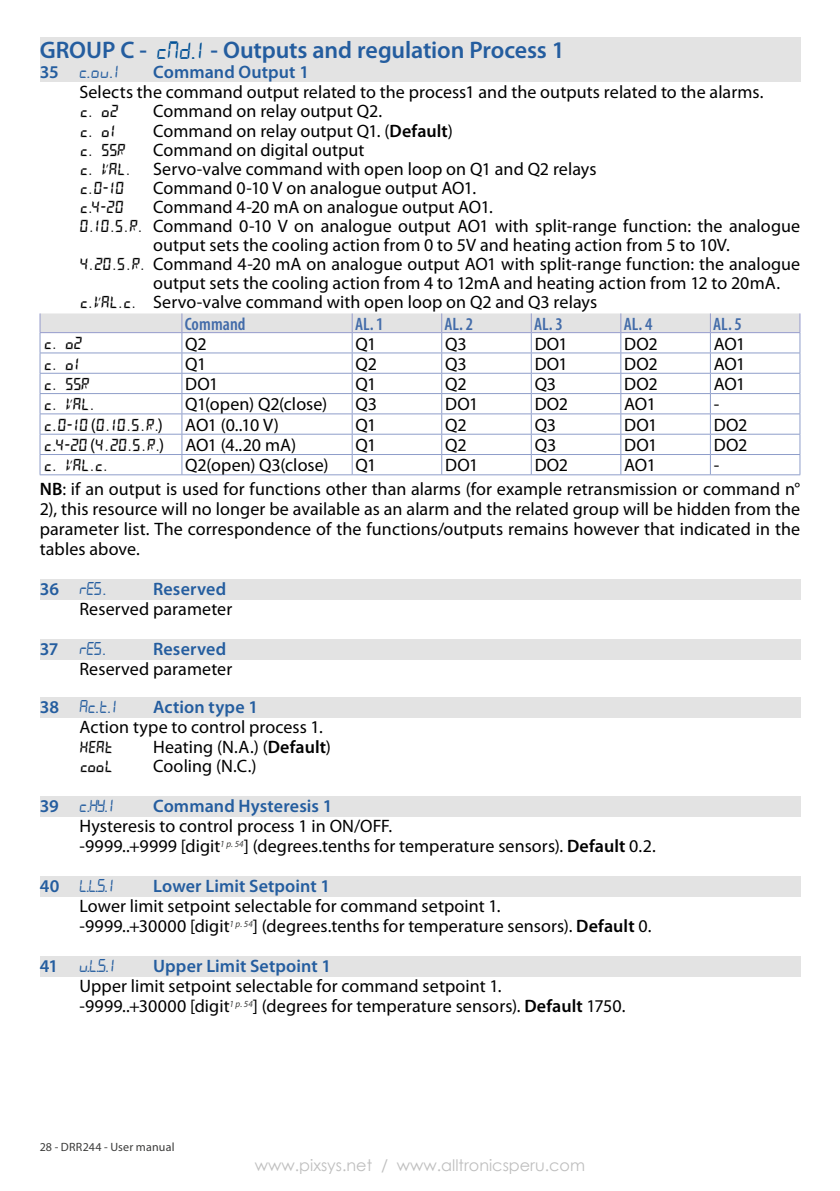
<style>
.page{position:relative;width:840px;height:1191px;background:#fff}
.page>*{position:absolute;margin:0;border:0;box-sizing:border-box;transform-origin:0 0}
.t1{font:600 24px "Myriad Pro";letter-spacing:-.005em;color:#245d9f}
.t2{font:18px/20px "Myriad Pro";letter-spacing:.005em;color:#000}
.t3{font:600 18px "Myriad Pro";letter-spacing:.005em;color:#245d9f}
.t4{font:18px "Pix 7 Segs";letter-spacing:-.1em;color:#245d9f;scale:.95 1}
.t5{font:600 condensed 18px "Myriad Pro";color:#426ba9}
.t6{font:17px "Pixsys 11 Segs";letter-spacing:-.06em;color:#000}
.t7{font:16px "Century Gothic";color:#bfbfbf}
.t8{font:12px "Myriad Pro";letter-spacing:.015em;color:#3c3c3b}
.s1{font-family:"Pix 7 Segs";font-weight:400;color:#005095}
.s2{font-family:"Myriad Pro";font-weight:600}
.s3{font-weight:600}
.s4{font-family:"Pixsys 11 Segs";font-size:17px}
.s5{font-family:"Myriad Pro";font-size:18px}
</style>
<div class="page">
<div style="left:40px;top:37px;width:759px;height:27px;background:#e3e3e3"></div>
<div style="left:40px;top:61px;width:759px;height:21px;background:#e3e3e3"></div>
<div style="left:40px;top:579px;width:759px;height:20px;background:#e3e3e3"></div>
<div style="left:40px;top:639px;width:759px;height:20px;background:#e3e3e3"></div>
<div style="left:40px;top:697px;width:759px;height:20px;background:#e3e3e3"></div>
<div style="left:40px;top:796px;width:759px;height:20px;background:#e3e3e3"></div>
<div style="left:40px;top:876px;width:759px;height:20px;background:#e3e3e3"></div>
<div style="left:40px;top:956px;width:759px;height:20px;background:#e3e3e3"></div>
<hr style="left:182px;top:474px;width:170px;height:1px;background:#8f9eca">
<hr style="left:352px;top:474px;width:89px;height:1px;background:#8f9eca">
<hr style="left:441px;top:474px;width:90px;height:1px;background:#8f9eca">
<hr style="left:531px;top:474px;width:89px;height:1px;background:#8f9eca">
<hr style="left:620px;top:474px;width:90px;height:1px;background:#8f9eca">
<hr style="left:710px;top:474px;width:89px;height:1px;background:#8f9eca">
<svg style="left:40px;top:313px;width:760px;height:161px"></svg>
<hr style="left:40px;top:474px;width:142px;height:1px;background:#8f9eca">
<h1 class="t1" style="left:40px;top:36px;width:526px">GROUP C - <span class="s1">cmd.1</span> - Outputs and regulation Process 1</h1>
<p class="t4" style="left:40px;top:61px;width:84px"><span class="s2">35</span> c.ou.1</p>
<p class="t3" style="left:153px;top:62px;width:157px">Command Output 1</p>
<p class="t2" style="left:79px;top:82px;width:685px">Selects the command output related to the process1 and the outputs related to the alarms.</p>
<p class="t6" style="left:79px;top:101px;width:41px">c. o2</p>
<p class="t2" style="left:153px;top:101px;width:230px">Command on relay output Q2.</p>
<p class="t6" style="left:79px;top:121px;width:40px">c. o1</p>
<p class="t2" style="left:153px;top:121px;width:301px">Command on relay output Q1. (<span class="s3">Default</span>)</p>
<p class="t6" style="left:79px;top:140px;width:48px">c. SSr</p>
<p class="t2" style="left:79px;top:141px;width:518px;line-height:19px;text-indent:74px">Command on digital output<br><span class="s4">c. vAL.</span> Servo-valve command with open loop on Q1 and Q2 relays</p>
<p class="t6" style="left:79px;top:178px;width:47px">c.0-10</p>
<p class="t2" style="left:153px;top:178px;width:324px">Command 0-10 V on analogue output AO1.</p>
<p class="t6" style="left:79px;top:197px;width:46px">c.4-20</p>
<p class="t2" style="left:153px;top:197px;width:341px">Command 4-20 mA on analogue output AO1.</p>
<p class="t2" style="left:79px;top:216px;width:721px"><span class="s4">0.10.S.R.</span> Command 0-10 V on analogue output AO1 with split-range function: the analogue</p>
<p class="t2" style="left:153px;top:235px;width:577px">output sets the cooling action from 0 to 5V and heating action from 5 to 10V.</p>
<p class="t2" style="left:79px;top:254px;width:722px"><span class="s4">4.20.S.R.</span> Command 4-20 mA on analogue output AO1 with split-range function: the analogue</p>
<p class="t2" style="left:153px;top:273px;width:628px">output sets the cooling action from 4 to 12mA and heating action from 12 to 20mA.</p>
<p class="t2" style="left:79px;top:292px;width:519px"><span class="s4">c.VAL.c.</span> Servo-valve command with open loop on Q2 and Q3 relays</p>
<p class="t5" style="left:185px;top:314px;width:62px">Command</p>
<p class="t5" style="left:355px;top:314px;width:30px">AL. 1</p>
<p class="t5" style="left:444px;top:314px;width:30px">AL. 2</p>
<p class="t5" style="left:534px;top:314px;width:30px">AL. 3</p>
<p class="t5" style="left:623px;top:314px;width:30px">AL. 4</p>
<p class="t5" style="left:712px;top:314px;width:30px">AL. 5</p>
<p class="t6" style="left:43px;top:333px;width:41px">c. o2</p>
<p class="t2" style="left:185px;top:334px;width:23px">Q2</p>
<p class="t2" style="left:355px;top:334px;width:22px">Q1</p>
<p class="t2" style="left:445px;top:334px;width:23px">Q3</p>
<p class="t2" style="left:534px;top:334px;width:35px">DO1</p>
<p class="t2" style="left:624px;top:334px;width:35px">DO2</p>
<p class="t2" style="left:713px;top:334px;width:33px">AO1</p>
<p class="t6" style="left:43px;top:354px;width:40px">c. o1</p>
<p class="t2" style="left:185px;top:354px;width:22px">Q1</p>
<p class="t2" style="left:355px;top:354px;width:23px">Q2</p>
<p class="t2" style="left:445px;top:354px;width:23px">Q3</p>
<p class="t2" style="left:534px;top:354px;width:35px">DO1</p>
<p class="t2" style="left:624px;top:354px;width:35px">DO2</p>
<p class="t2" style="left:713px;top:354px;width:33px">AO1</p>
<p class="t6" style="left:43px;top:374px;width:48px">c. SSr</p>
<p class="t2" style="left:185px;top:374px;width:35px">DO1</p>
<p class="t2" style="left:355px;top:374px;width:22px">Q1</p>
<p class="t2" style="left:445px;top:374px;width:23px">Q2</p>
<p class="t2" style="left:534px;top:374px;width:23px">Q3</p>
<p class="t2" style="left:624px;top:374px;width:35px">DO2</p>
<p class="t2" style="left:713px;top:374px;width:33px">AO1</p>
<p class="t6" style="left:43px;top:394px;width:55px">c. vAL.</p>
<p class="t2" style="left:185px;top:395px;width:143px">Q1(open) Q2(close)</p>
<p class="t2" style="left:355px;top:395px;width:23px">Q3</p>
<p class="t2" style="left:445px;top:395px;width:35px">DO1</p>
<p class="t2" style="left:534px;top:395px;width:35px">DO2</p>
<p class="t2" style="left:624px;top:395px;width:33px">AO1</p>
<p class="t2" style="left:713px;top:395px;width:7px">-</p>
<p class="t6" style="left:43px;top:415px;width:237px">c.0-10 <span class="s5">(</span>0.10.S.R.<span class="s5">) AO1 (0..10 V)</span></p>
<p class="t2" style="left:355px;top:415px;width:22px">Q1</p>
<p class="t2" style="left:445px;top:415px;width:23px">Q2</p>
<p class="t2" style="left:534px;top:415px;width:23px">Q3</p>
<p class="t2" style="left:624px;top:415px;width:35px">DO1</p>
<p class="t2" style="left:713px;top:415px;width:35px">DO2</p>
<p class="t6" style="left:43px;top:435px;width:254px">c.4-20 <span class="s5">(</span>4.20.S.R.<span class="s5">) AO1 (4..20 mA)</span></p>
<p class="t2" style="left:355px;top:435px;width:22px">Q1</p>
<p class="t2" style="left:445px;top:435px;width:23px">Q2</p>
<p class="t2" style="left:534px;top:435px;width:23px">Q3</p>
<p class="t2" style="left:624px;top:435px;width:35px">DO1</p>
<p class="t2" style="left:713px;top:435px;width:35px">DO2</p>
<p class="t6" style="left:43px;top:455px;width:68px">c. vAL.c.</p>
<p class="t2" style="left:185px;top:456px;width:145px">Q2(open) Q3(close)</p>
<p class="t2" style="left:355px;top:456px;width:22px">Q1</p>
<p class="t2" style="left:445px;top:456px;width:35px">DO1</p>
<p class="t2" style="left:534px;top:456px;width:35px">DO2</p>
<p class="t2" style="left:624px;top:456px;width:33px">AO1</p>
<p class="t2" style="left:40px;top:454px;width:761px;line-height:23.8px;text-indent:673px">-<br><span class="s3">NB</span>: if an output is used for functions other than alarms (for example retransmission or command n°</p>
<p class="t2" style="left:40px;top:499px;width:761px;text-align:justify">2), this resource will no longer be available as an alarm and the related group will be hidden from the parameter list. The correspondence of the functions/outputs remains however that indicated in the tables above.</p>
<p class="t4" style="left:40px;top:578px;width:72px"><span class="s2">36</span> rEs.</p>
<p class="t3" style="left:153px;top:579px;width:74px">Reserved</p>
<p class="t2" style="left:79px;top:599px;width:154px">Reserved parameter</p>
<p class="t4" style="left:40px;top:638px;width:72px"><span class="s2">37</span> rEs.</p>
<p class="t3" style="left:153px;top:639px;width:74px">Reserved</p>
<p class="t2" style="left:79px;top:659px;width:154px">Reserved parameter</p>
<p class="t4" style="left:40px;top:696px;width:82px"><span class="s2">38</span> Ac.t.1</p>
<p class="t3" style="left:153px;top:697px;width:106px">Action type 1</p>
<p class="t2" style="left:79px;top:717px;width:245px">Action type to control process 1.</p>
<p class="t6" style="left:79px;top:737px;width:36px">HEAt</p>
<p class="t2" style="left:153px;top:737px;width:179px">Heating (N.A.) (<span class="s3">Default</span>)</p>
<p class="t6" style="left:79px;top:756px;width:35px">cooL</p>
<p class="t2" style="left:153px;top:756px;width:105px">Cooling (N.C.)</p>
<p class="t4" style="left:40px;top:795px;width:79px"><span class="s2">39</span> c.HY.1</p>
<p class="t3" style="left:153px;top:796px;width:181px">Command Hysteresis 1</p>
<p class="t2" style="left:79px;top:816px;width:577px">Hysteresis to control process 1 in ON/OFF.<br>-9999..+9999 [digit<sup>1</sup> <sup>p.</sup> <sup>54</sup>] (degrees.tenths for temperature sensors). <span class="s3">Default</span> 0.2.</p>
<p class="t4" style="left:40px;top:875px;width:79px"><span class="s2">40</span> L.L.S.1</p>
<p class="t3" style="left:153px;top:876px;width:178px">Lower Limit Setpoint 1</p>
<p class="t2" style="left:79px;top:896px;width:573px">Lower limit setpoint selectable for command setpoint 1.<br>-9999..+30000 [digit<sup>1</sup> <sup>p.</sup> <sup>54</sup>] (degrees.tenths for temperature sensors). <span class="s3">Default</span> 0.</p>
<p class="t4" style="left:40px;top:955px;width:80px"><span class="s2">41</span> U.L.S.1</p>
<p class="t3" style="left:153px;top:956px;width:179px">Upper Limit Setpoint 1</p>
<p class="t2" style="left:79px;top:976px;width:547px">Upper limit setpoint selectable for command setpoint 1.<br>-9999..+30000 [digit<sup>1</sup> <sup>p.</sup> <sup>54</sup>] (degrees for temperature sensors). <span class="s3">Default</span> 1750.</p>
<p class="t8" style="left:40px;top:1140px;width:136px">28 - DRR244 - User manual</p>
<p class="t7" style="left:255px;top:1154px;width:331px">www.pixsys.net / www.alltronicsperu.com</p>
</div>
